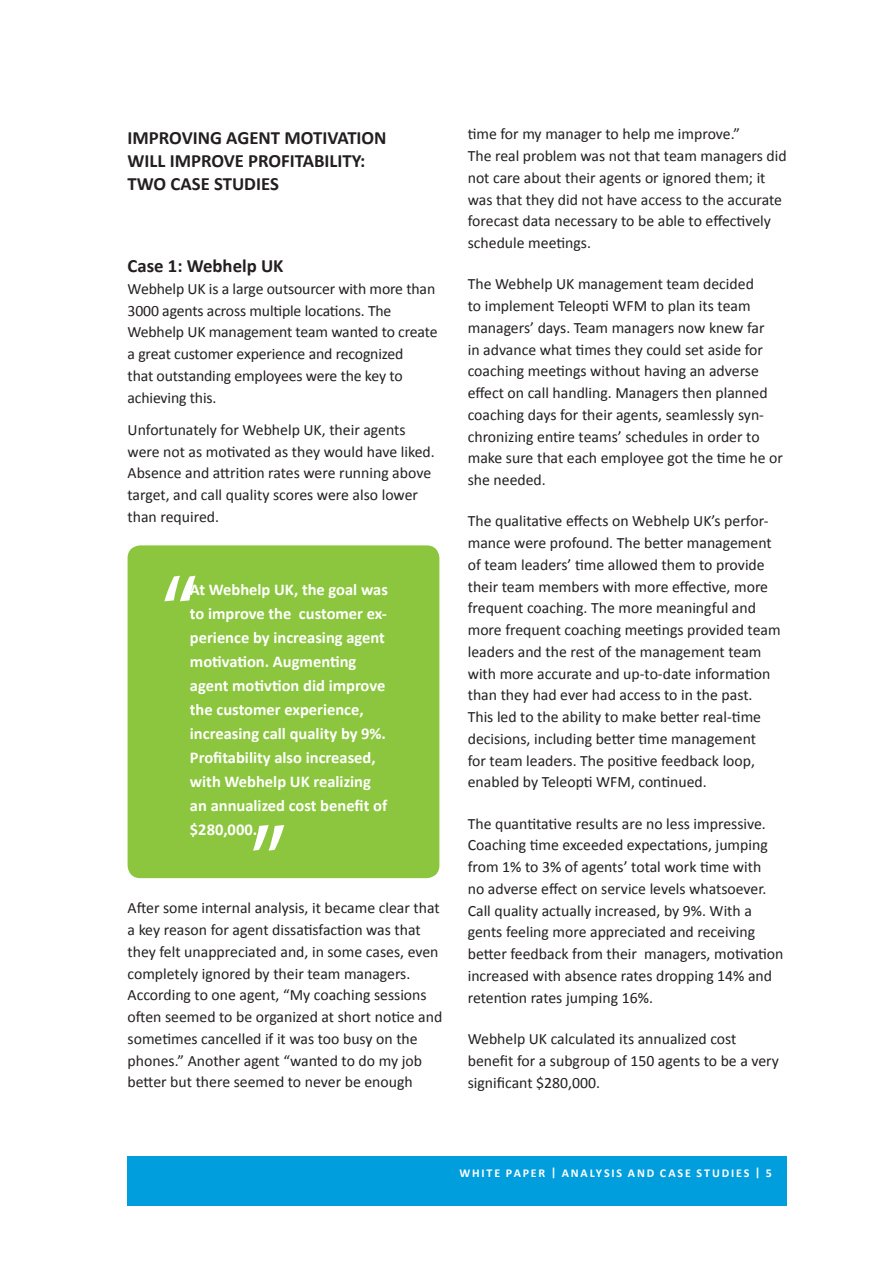
<style>
.page{position:relative;width:893px;height:1263px;background:#fff}
.page>*{position:absolute;margin:0;border:0;box-sizing:border-box;transform-origin:0 0}
.t1{font:105px "Myriad Pro";color:#fff}
.t2{font:700 18.75px "Calibri";color:#231f20}
.t3{font:700 16.5px/24px "Calibri";color:#fff}
.t4{font:15.75px/21.8px "Calibri";color:#231f20}
.t5{font:700 12px "Calibri";letter-spacing:.155em;color:#fff}
</style>
<div class="page">
<div style="left:128px;top:1157px;width:659px;height:49px;background:#009edc"></div>
<div style="left:128px;top:545px;width:311px;height:333px;background:#8bc63e;border-radius:13px"></div>
<p class="t2" style="left:128px;top:126px;width:261px">IMPROVING AGENT MOTIVATION</p>
<p class="t2" style="left:128px;top:149px;width:239px">WILL IMPROVE PROFITABILITY:</p>
<p class="t2" style="left:128px;top:172px;width:153px">TWO CASE STUDIES</p>
<p class="t2" style="left:128px;top:254px;width:157px">Case 1: Webhelp UK</p>
<p class="t4" style="left:128px;top:278px;width:309px">Webhelp UK is a large outsourcer with more than<br>3000 agents across multiple locations. The</p>
<p class="t4" style="left:128px;top:321px;width:312px">Webhelp UK management team wanted to create a great customer experience and recognized</p>
<p class="t4" style="left:128px;top:365px;width:277px">that outstanding employees were the key to achieving this.</p>
<p class="t4" style="left:128px;top:419px;width:309px">Unfortunately for Webhelp UK, their agents were not as motivated as they would have liked.<br>Absence and attrition rates were running above target, and call quality scores were also lower than required.</p>
<p class="t1" style="left:199px;top:629px;width:39px;rotate:-180deg">”</p>
<p class="t3" style="left:190px;top:578px;width:199px">At Webhelp UK, the goal was to improve the customer ex&shy;perience by increasing agent motivation. Augmenting agent motivtion did improve the customer experience, increasing call quality by 9%.<br>Profitability also increased, with Webhelp UK realizing an annualized cost benefit of $280,000.</p>
<p class="t1" style="left:249px;top:797px;width:39px">”</p>
<p class="t4" style="left:128px;top:897px;width:316px">After some internal analysis, it became clear that a key reason for agent dissatisfaction was that they felt unappreciated and, in some cases, even completely ignored by their team managers.<br>According to one agent, “My coaching sessions often seemed to be organized at short notice and sometimes cancelled if it was too busy on the phones.” Another agent “wanted to do my job better but there seemed to never be enough</p>
<p class="t4" style="left:468px;top:123px;width:274px">time for my manager to help me improve.”</p>
<p class="t4" style="left:468px;top:145px;width:320px">The real problem was not that team managers did not care about their agents or ignored them; it was that they did not have access to the accurate forecast data necessary to be able to effectively schedule meetings.</p>
<p class="t4" style="left:468px;top:273px;width:317px">The Webhelp UK management team decided<br>to implement Teleopti WFM to plan its team managers’ days. Team managers now knew far<br>in advance what times they could set aside for coaching meetings without having an adverse effect on call handling. Managers then planned coaching days for their agents, seamlessly syn&shy;chronizing entire teams’ schedules in order to make sure that each employee got the time he or she needed.</p>
<p class="t4" style="left:468px;top:510px;width:314px">The qualitative effects on Webhelp UK’s perfor&shy;mance were profound. The better management of team leaders’ time allowed them to provide their team members with more effective, more frequent coaching. The more meaningful and more frequent coaching meetings provided team</p>
<p class="t4" style="left:468px;top:641px;width:304px">leaders and the rest of the management team with more accurate and up-to-date information than they had ever had access to in the past.</p>
<p class="t4" style="left:468px;top:706px;width:295px">This led to the ability to make better real-time decisions, including better time management</p>
<p class="t4" style="left:468px;top:750px;width:289px">for team leaders. The positive feedback loop, enabled by Teleopti WFM, continued.</p>
<p class="t4" style="left:468px;top:813px;width:300px">The quantitative results are no less impressive.</p>
<p class="t4" style="left:468px;top:834px;width:301px">Coaching time exceeded expectations, jumping from 1% to 3% of agents’ total work time with</p>
<p class="t4" style="left:468px;top:878px;width:300px">no adverse effect on service levels whatsoever.<br>Call quality actually increased, by 9%. With a</p>
<p class="t4" style="left:468px;top:921px;width:317px">gents feeling more appreciated and receiving better feedback from their managers, motivation increased with absence rates dropping 14% and retention rates jumping 16%.</p>
<p class="t4" style="left:468px;top:1028px;width:270px">Webhelp UK calculated its annualized cost</p>
<p class="t4" style="left:468px;top:1050px;width:313px">benefit for a subgroup of 150 agents to be a very significant $280,000.</p>
<p class="t5" style="left:476px;top:1162px;width:306px">WHITEPAPER – OPTIMAL AGENT EFFICIENCY | 4</p>
<p class="t5" style="left:459px;top:1165px;width:314px">WHITE PAPER | ANALYSIS AND CASE STUDIES | 5</p>
</div>
